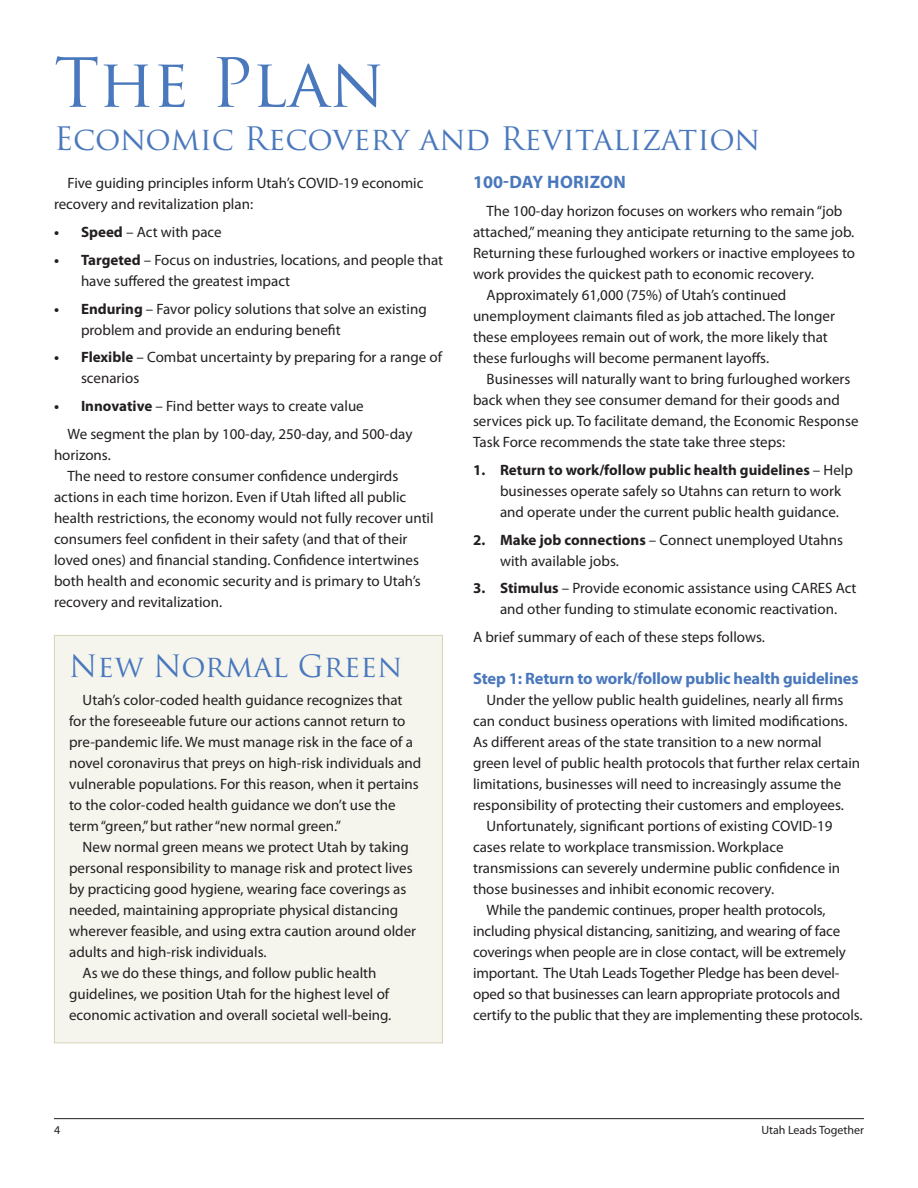
<style>
.page{position:relative;width:918px;height:1188px;background:#fff}
.page>*{position:absolute;margin:0;border:0;box-sizing:border-box;transform-origin:0 0}
.t1{font:66px "Trajan Pro";letter-spacing:-.015em;color:#4a78bd}
.t2{font:31.5px "Trajan Pro";color:#4a78bd}
.t3{font:30px "Trajan Pro";color:#4a78bd}
.t4{font:700 18px "Myriad Pro";letter-spacing:.01em;color:#4a78bd}
.t5{font:700 16.5px "Myriad Pro";letter-spacing:-.01em;color:#4a78bd}
.t6{font:15px/21px "Myriad Pro";color:#231f20}
.t7{font:12px "Myriad Pro";color:#231f20}
.s1{font-weight:700}
</style>
<div class="page">
<div style="left:54px;top:635px;width:388px;height:408px;background:#f5f5ee"></div>
<hr style="left:54px;top:1118px;width:810px;height:1px;background:#231f20">
<h1 class="t1" style="left:54px;top:45px;width:332px">The Plan</h1>
<h2 class="t2" style="left:54px;top:121px;width:708px">Economic Recovery and Revitalization</h2>
<p class="t6" style="left:54px;top:174px;width:371px;text-indent:14px">Five guiding principles inform Utah’s COVID-19 economic recovery and revitalization plan:</p>
<p class="t6" style="left:54px;top:223px;width:169px"><span class="s1">• Speed</span> – Act with pace</p>
<p class="t6" style="left:81px;top:251px;width:364px;text-indent:-27px"><span class="s1">• Targeted</span> – Focus on industries, locations, and people that have suffered the greatest impact</p>
<p class="t6" style="left:81px;top:299px;width:347px;text-indent:-27px"><span class="s1">• Enduring</span> – Favor policy solutions that solve an existing problem and provide an enduring benefit</p>
<p class="t6" style="left:81px;top:348px;width:363px;text-indent:-27px"><span class="s1">• Flexible</span> – Combat uncertainty by preparing for a range of scenarios</p>
<p class="t6" style="left:68px;top:393px;width:346px;line-height:27.8px;text-indent:-14px"><span class="s1">• Innovative</span> – Find better ways to create value<br>We segment the plan by 100-day, 250-day, and 500-day</p>
<p class="t6" style="left:54px;top:446px;width:58px">horizons.</p>
<p class="t6" style="left:68px;top:467px;width:332px">The need to restore consumer confidence undergirds</p>
<p class="t6" style="left:54px;top:488px;width:354px">actions in each time horizon. Even if Utah lifted all public</p>
<p class="t6" style="left:54px;top:509px;width:381px">health restrictions, the economy would not fully recover until</p>
<p class="t6" style="left:54px;top:530px;width:355px">consumers feel confident in their safety (and that of their</p>
<p class="t6" style="left:54px;top:551px;width:367px">loved ones) and financial standing. Confidence intertwines</p>
<p class="t6" style="left:54px;top:572px;width:368px">both health and economic security and is primary to Utah’s</p>
<p class="t6" style="left:54px;top:593px;width:170px">recovery and revitalization.</p>
<h3 class="t3" style="left:69px;top:649px;width:334px">New Normal Green</h3>
<p class="t6" style="left:69px;top:690px;width:354px;text-indent:14px">Utah’s color-coded health guidance recognizes that for the foreseeable future our actions cannot return to pre-pandemic life. We must manage risk in the face of a novel coronavirus that preys on high-risk individuals and vulnerable populations. For this reason, when it pertains to the color-coded health guidance we don’t use the term “green,” but rather “new normal green.”</p>
<p class="t6" style="left:83px;top:837px;width:328px">New normal green means we protect Utah by taking</p>
<p class="t6" style="left:69px;top:858px;width:345px">personal responsibility to manage risk and protect lives</p>
<p class="t6" style="left:69px;top:879px;width:339px">by practicing good hygiene, wearing face coverings as</p>
<p class="t6" style="left:69px;top:900px;width:331px">needed, maintaining appropriate physical distancing</p>
<p class="t6" style="left:69px;top:921px;width:349px">wherever feasible, and using extra caution around older</p>
<p class="t6" style="left:69px;top:942px;width:199px">adults and high-risk individuals.</p>
<p class="t6" style="left:83px;top:963px;width:295px">As we do these things, and follow public health</p>
<p class="t6" style="left:69px;top:984px;width:322px">guidelines, we position Utah for the highest level of</p>
<p class="t6" style="left:69px;top:1005px;width:324px">economic activation and overall societal well-being.</p>
<p class="t4" style="left:473px;top:175px;width:154px">100-DAY HORIZON</p>
<p class="t6" style="left:487px;top:202px;width:357px">The 100-day horizon focuses on workers who remain “job</p>
<p class="t6" style="left:473px;top:223px;width:383px">attached,” meaning they anticipate returning to the same job.</p>
<p class="t6" style="left:473px;top:244px;width:384px">Returning these furloughed workers or inactive employees to</p>
<p class="t6" style="left:473px;top:265px;width:342px">work provides the quickest path to economic recovery.</p>
<p class="t6" style="left:487px;top:286px;width:301px">Approximately 61,000 (75%) of Utah’s continued</p>
<p class="t6" style="left:473px;top:307px;width:364px">unemployment claimants filed as job attached. The longer</p>
<p class="t6" style="left:473px;top:328px;width:356px">these employees remain out of work, the more likely that</p>
<p class="t6" style="left:473px;top:349px;width:298px">these furloughs will become permanent layoffs.</p>
<p class="t6" style="left:487px;top:370px;width:365px">Businesses will naturally want to bring furloughed workers</p>
<p class="t6" style="left:473px;top:391px;width:368px">back when they see consumer demand for their goods and</p>
<p class="t6" style="left:473px;top:412px;width:387px">services pick up. To facilitate demand, the Economic Response</p>
<p class="t6" style="left:473px;top:433px;width:314px">Task Force recommends the state take three steps:</p>
<p class="t6" style="left:500px;top:461px;width:354px;text-indent:-27px"><span class="s1">1. Return to work/follow public health guidelines</span> – Help businesses operate safely so Utahns can return to work and operate under the current public health guidance.</p>
<p class="t6" style="left:500px;top:530px;width:345px;text-indent:-27px"><span class="s1">2. Make job connections</span> – Connect unemployed Utahns with available jobs.</p>
<p class="t6" style="left:473px;top:579px;width:385px;text-align:center"><span class="s1">3. Stimulus</span> – Provide economic assistance using CARES Act and other funding to stimulate economic reactivation.</p>
<p class="t6" style="left:473px;top:628px;width:293px">A brief summary of each of these steps follows.</p>
<p class="t5" style="left:473px;top:672px;width:387px">Step 1: Return to work/follow public health guidelines</p>
<p class="t6" style="left:487px;top:691px;width:358px">Under the yellow public health guidelines, nearly all firms</p>
<p class="t6" style="left:473px;top:712px;width:376px">can conduct business operations with limited modifications.</p>
<p class="t6" style="left:473px;top:733px;width:350px">As different areas of the state transition to a new normal</p>
<p class="t6" style="left:473px;top:754px;width:389px">green level of public health protocols that further relax certain</p>
<p class="t6" style="left:473px;top:775px;width:370px">limitations, businesses will need to increasingly assume the</p>
<p class="t6" style="left:473px;top:796px;width:372px">responsibility of protecting their customers and employees.</p>
<p class="t6" style="left:487px;top:817px;width:348px">Unfortunately, significant portions of existing COVID-19</p>
<p class="t6" style="left:473px;top:838px;width:312px">cases relate to workplace transmission. Workplace</p>
<p class="t6" style="left:473px;top:859px;width:369px">transmissions can severely undermine public confidence in</p>
<p class="t6" style="left:473px;top:880px;width:303px">those businesses and inhibit economic recovery.</p>
<p class="t6" style="left:487px;top:901px;width:341px">While the pandemic continues, proper health protocols,</p>
<p class="t6" style="left:473px;top:922px;width:369px">including physical distancing, sanitizing, and wearing of face</p>
<p class="t6" style="left:473px;top:943px;width:374px">coverings when people are in close contact, will be extremely</p>
<p class="t6" style="left:473px;top:964px;width:368px">important. The Utah Leads Together Pledge has been devel-</p>
<p class="t6" style="left:473px;top:985px;width:369px">oped so that businesses can learn appropriate protocols and</p>
<p class="t6" style="left:473px;top:1006px;width:391px">certify to the public that they are implementing these protocols.</p>
<p class="t7" style="left:54px;top:1125px;width:8px">4</p>
<p class="t7" style="left:761px;top:1125px;width:104px">Utah Leads Together</p>
</div>
